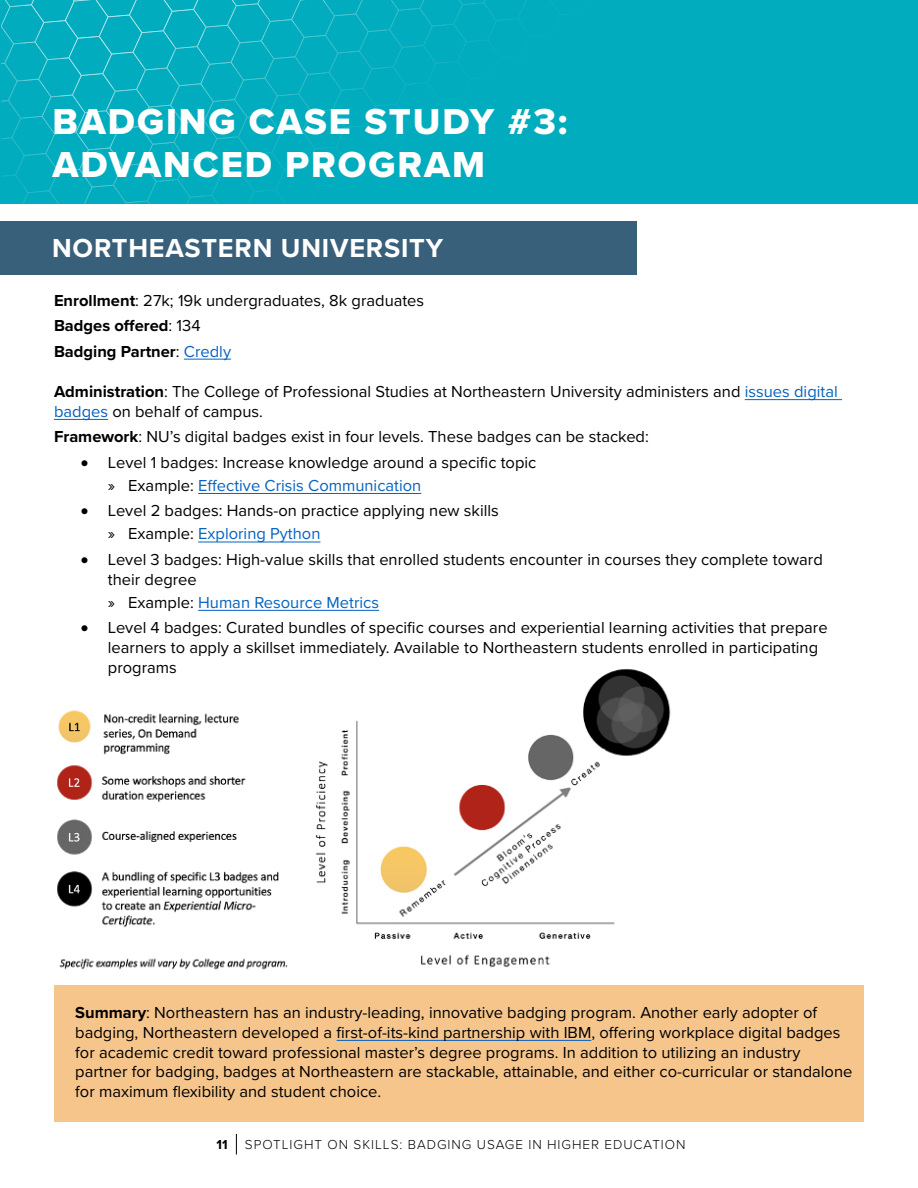
<style>
.page{position:relative;width:918px;height:1188px;background:#fff}
.page>*{position:absolute;margin:0;border:0;box-sizing:border-box;transform-origin:0 0}
.t1{font:37.5px/43.5px "Proxima Nova Extrabld";letter-spacing:.05em;color:#fff}
.t2{font:700 27px "Proxima Nova";letter-spacing:.03em;color:#fff}
.t3{font:16.5px/19.8px "Proxima Nova";color:#000}
.t4{font:16.5px "Proxima Nova";color:#0563c1}
.t5{font:300 13.5px "Proxima Nova";letter-spacing:.07em;color:#000}
.t6{font:700 13.5px "Proxima Nova";color:#000}
.s1{font-weight:700}
.s2{color:#0563c1}
.s3{color:#000}
</style>
<div class="page">
<svg style="left:236px;top:1134px;width:1px;height:21px"></svg>
<div style="left:0;top:0;width:918px;height:203px;background:#00acbd"></div>
<img style="left:515px;top:0;width:12px;height:19px">
<img style="left:496px;top:19px;width:28px;height:8px">
<img style="left:463px;top:3px;width:33px;height:37px">
<img style="left:433px;top:24px;width:33px;height:16px">
<img style="left:432px;top:0;width:31px;height:26px">
<img style="left:465px;top:40px;width:32px;height:13px">
<img style="left:457px;top:42px;width:9px;height:19px">
<img style="left:429px;top:21px;width:3px;height:13px">
<svg style="left:411px;top:0;width:13px;height:9px"></svg>
<img style="left:74px;top:0;width:13px;height:3px">
<img style="left:56px;top:0;width:18px;height:21px">
<img style="left:124px;top:89px;width:20px;height:11px">
<img style="left:25px;top:0;width:9px;height:5px">
<img style="left:44px;top:21px;width:25px;height:4px">
<img style="left:10px;top:5px;width:34px;height:20px">
<img style="left:1px;top:0;width:9px;height:25px">
<img style="left:14px;top:161px;width:8px;height:14px">
<img style="left:1px;top:175px;width:22px;height:11px">
<img style="left:1px;top:25px;width:123px;height:136px">
<img style="left:251px;top:0;width:9px;height:4px">
<img style="left:236px;top:4px;width:29px;height:11px">
<img style="left:236px;top:4px;width:22px;height:2px">
<img style="left:226px;top:0;width:10px;height:25px">
<img style="left:206px;top:25px;width:29px;height:11px">
<img style="left:206px;top:25px;width:21px;height:2px">
<img style="left:193px;top:0;width:6px;height:9px">
<img style="left:172px;top:9px;width:34px;height:38px">
<img style="left:176px;top:47px;width:29px;height:10px">
<svg style="left:176px;top:47px;width:21px;height:1px"></svg>
<img style="left:157px;top:0;width:15px;height:31px">
<img style="left:129px;top:0;width:8px;height:15px">
<img style="left:142px;top:31px;width:34px;height:37px">
<img style="left:145px;top:68px;width:30px;height:11px">
<img style="left:145px;top:68px;width:22px;height:2px">
<img style="left:105px;top:15px;width:37px;height:38px">
<img style="left:87px;top:0;width:21px;height:17px">
<svg style="left:104px;top:17px;width:4px;height:8px"></svg>
<svg style="left:137px;top:78px;width:6px;height:11px"></svg>
<img style="left:125px;top:52px;width:20px;height:26px">
<img style="left:149px;top:106px;width:30px;height:36px">
<img style="left:187px;top:159px;width:30px;height:36px">
<img style="left:114px;top:100px;width:35px;height:27px">
<img style="left:153px;top:142px;width:34px;height:38px">
<img style="left:190px;top:195px;width:27px;height:8px">
<img style="left:119px;top:127px;width:34px;height:37px">
<img style="left:156px;top:180px;width:34px;height:23px">
<img style="left:84px;top:122px;width:35px;height:26px">
<img style="left:122px;top:164px;width:34px;height:37px">
<img style="left:89px;top:148px;width:33px;height:37px">
<img style="left:126px;top:201px;width:34px;height:2px">
<img style="left:53px;top:143px;width:36px;height:26px">
<img style="left:92px;top:185px;width:34px;height:18px">
<img style="left:58px;top:169px;width:34px;height:34px">
<img style="left:23px;top:164px;width:35px;height:27px">
<img style="left:28px;top:191px;width:34px;height:12px">
<img style="left:23px;top:186px;width:5px;height:17px">
<img style="left:436px;top:62px;width:29px;height:10px">
<img style="left:433px;top:34px;width:16px;height:29px">
<img style="left:399px;top:9px;width:30px;height:37px">
<img style="left:399px;top:8px;width:12px;height:2px">
<img style="left:402px;top:46px;width:34px;height:37px">
<img style="left:383px;top:0;width:16px;height:30px">
<svg style="left:402px;top:46px;width:21px;height:1px"></svg>
<img style="left:390px;top:10px;width:8px;height:20px">
<img style="left:352px;top:0;width:11px;height:14px">
<img style="left:368px;top:30px;width:34px;height:37px">
<img style="left:406px;top:83px;width:27px;height:8px">
<img style="left:393px;top:67px;width:13px;height:36px">
<img style="left:334px;top:14px;width:34px;height:37px">
<img style="left:372px;top:67px;width:21px;height:2px">
<img style="left:335px;top:14px;width:21px;height:2px">
<img style="left:359px;top:32px;width:9px;height:19px">
<img style="left:301px;top:0;width:33px;height:35px">
<img style="left:338px;top:51px;width:34px;height:37px">
<img style="left:375px;top:104px;width:34px;height:17px">
<img style="left:342px;top:88px;width:33px;height:38px">
<img style="left:304px;top:35px;width:34px;height:38px">
<img style="left:265px;top:0;width:36px;height:20px">
<img style="left:342px;top:88px;width:21px;height:2px">
<img style="left:304px;top:35px;width:21px;height:2px">
<img style="left:329px;top:53px;width:9px;height:20px">
<img style="left:270px;top:20px;width:34px;height:37px">
<img style="left:308px;top:73px;width:34px;height:37px">
<img style="left:345px;top:126px;width:29px;height:10px">
<img style="left:311px;top:110px;width:34px;height:37px">
<img style="left:311px;top:110px;width:22px;height:2px">
<img style="left:295px;top:57px;width:13px;height:37px">
<img style="left:274px;top:57px;width:21px;height:2px">
<img style="left:235px;top:15px;width:35px;height:26px">
<img style="left:299px;top:74px;width:9px;height:20px">
<img style="left:315px;top:147px;width:30px;height:12px">
<img style="left:277px;top:94px;width:34px;height:37px">
<img style="left:240px;top:41px;width:34px;height:37px">
<img style="left:281px;top:131px;width:34px;height:37px">
<img style="left:281px;top:131px;width:21px;height:2px">
<img style="left:244px;top:78px;width:33px;height:18px">
<img style="left:244px;top:78px;width:21px;height:2px">
<img style="left:205px;top:36px;width:35px;height:26px">
<img style="left:268px;top:96px;width:9px;height:19px">
<img style="left:285px;top:168px;width:30px;height:13px">
<img style="left:247px;top:115px;width:34px;height:38px">
<img style="left:210px;top:62px;width:34px;height:38px">
<img style="left:252px;top:153px;width:33px;height:37px">
<img style="left:213px;top:100px;width:34px;height:37px">
<svg style="left:213px;top:100px;width:22px;height:1px"></svg>
<img style="left:175px;top:57px;width:35px;height:27px">
<img style="left:238px;top:117px;width:9px;height:20px">
<img style="left:254px;top:190px;width:31px;height:13px">
<img style="left:217px;top:137px;width:34px;height:37px">
<img style="left:179px;top:84px;width:34px;height:37px">
<img style="left:220px;top:174px;width:34px;height:29px">
<img style="left:179px;top:121px;width:38px;height:38px">
<img style="left:174px;top:79px;width:5px;height:7px">
<img style="left:183px;top:121px;width:21px;height:2px">
<img style="left:221px;top:174px;width:21px;height:2px">
<img style="left:208px;top:139px;width:9px;height:19px">
<img style="left:168px;top:86px;width:11px;height:19px">
<img style="left:162px;top:105px;width:21px;height:26px">
<img style="left:199px;top:158px;width:21px;height:26px">
<svg style="left:179px;top:123px;width:4px;height:8px"></svg>
<div style="left:0;top:221px;width:637px;height:54px;background:#39607a"></div>
<div style="left:54px;top:985px;width:809px;height:136px;background:#f6c58b"></div>
<hr style="left:337px;top:1040px;width:254px;height:1px;background:#0563c1">
<img style="left:57px;top:669px;width:614px;height:301px">
<hr style="left:184px;top:359px;width:47px;height:1px;background:#0563c1">
<hr style="left:745px;top:399px;width:97px;height:1px;background:#0563c1">
<hr style="left:54px;top:419px;width:54px;height:1px;background:#0563c1">
<hr style="left:198px;top:493px;width:223px;height:1px;background:#0563c1">
<hr style="left:198px;top:542px;width:122px;height:1px;background:#0563c1">
<hr style="left:198px;top:610px;width:181px;height:1px;background:#0563c1">
<h1 class="t1" style="left:52px;top:99px;width:517px">BADGING CASE STUDY #3:<br>ADVANCED PROGRAM</h1>
<h2 class="t2" style="left:52px;top:228px;width:393px">NORTHEASTERN UNIVERSITY</h2>
<p class="t3" style="left:54px;top:287px;width:372px;line-height:25.5px"><span class="s1">Enrollment</span>: 27k; 19k undergraduates, 8k graduates<br><span class="s1">Badges offered</span>: 134<br><span class="s1">Badging Partner</span>: <span class="s2">Credly</span></p>
<p class="t3" style="left:54px;top:381px;width:785px"><span class="s1">Administration</span>: The College of Professional Studies at Northeastern University administers and <span class="s2">issues digital badges</span> on behalf of campus.</p>
<p class="t3" style="left:54px;top:426px;width:596px"><span class="s1">Framework</span>: NU’s digital badges exist in four levels. These badges can be stacked:</p>
<p class="t3" style="left:108px;top:450px;width:430px;line-height:23.1px;text-indent:-27px">• Level 1 badges: Increase knowledge around a specific topic » Example: <span class="s2">Effective Crisis Communication</span></p>
<p class="t3" style="left:108px;top:499px;width:392px;line-height:23.1px;text-indent:-27px">• Level 2 badges: Hands-on practice applying new skills » Example: <span class="s2">Exploring Python</span></p>
<p class="t3" style="left:108px;top:549px;width:716px;text-indent:-27px">• Level 3 badges: High-value skills that enrolled students encounter in courses they complete toward their degree</p>
<p class="t4" style="left:108px;top:590px;width:273px"><span class="s3">» Example:</span> Human Resource Metrics</p>
<p class="t3" style="left:108px;top:617px;width:721px;text-indent:-27px">• Level 4 badges: Curated bundles of specific courses and experiential learning activities that prepare learners to apply a skillset immediately. Available to Northeastern students enrolled in participating programs</p>
<p class="t3" style="left:75px;top:1002px;width:779px"><span class="s1">Summary</span>: Northeastern has an industry-leading, innovative badging program. Another early adopter of badging, Northeastern developed a first-of-its-kind partnership with IBM, offering workplace digital badges for academic credit toward professional master’s degree programs. In addition to utilizing an industry partner for badging, badges at Northeastern are stackable, attainable, and either co-curricular or standalone for maximum flexibility and student choice.</p>
<p class="t6" style="left:217px;top:1134px;width:13px">11</p>
<p class="t5" style="left:245px;top:1134px;width:442px">SPOTLIGHT ON SKILLS: BADGING USAGE IN HIGHER EDUCATION</p>
</div>
